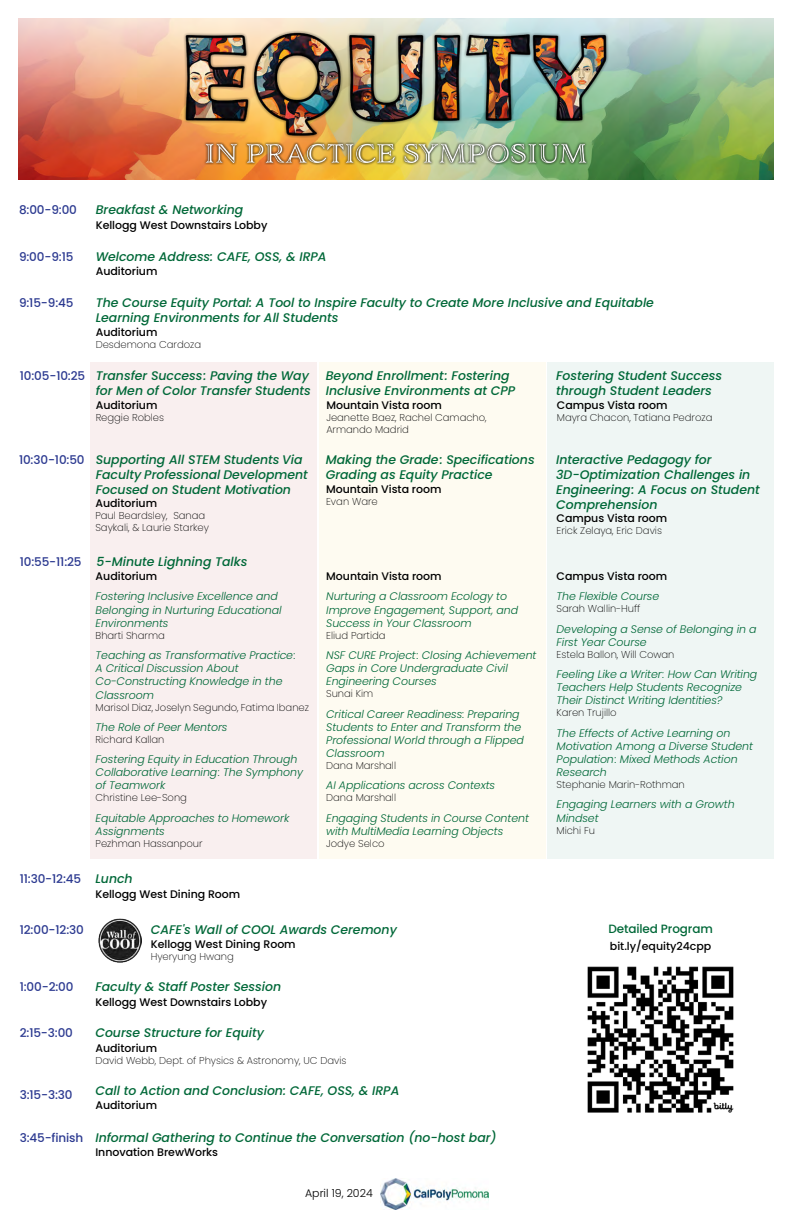
<style>
.page{position:relative;width:792px;height:1224px;background:#fff}
.page>*{position:absolute;margin:0;border:0;box-sizing:border-box;transform-origin:0 0}
.t1{font:italic 500 12.5px/15px "Poppins";color:#006838}
.t2{font:500 12px "Poppins";letter-spacing:-.01em;color:#2b3990}
.t3{font:500 12px "Poppins";letter-spacing:-.01em;color:#006838}
.t4{font:italic 300 11px/13.2px "Poppins";letter-spacing:-.005em;color:#006838}
.t5{font:500 11px "Poppins";color:#000}
.t6{font:300 11px "Poppins";color:#000}
.t7{font:200 10px/12px "Poppins";color:#000}
.s1{font-style:normal;font-size:12px;color:#2b3990}
.s2{font-style:italic;font-size:12.5px;color:#006838}
</style>
<div class="page">
<img style="left:18px;top:18px;width:756px;height:162px">
<img style="left:166px;top:22px;width:460px;height:158px">
<div style="left:90px;top:363px;width:227px;height:496px;background:#f9efef"></div>
<div style="left:319px;top:363px;width:226px;height:496px;background:#fefbf1"></div>
<div style="left:547px;top:363px;width:227px;height:496px;background:#eff6f4"></div>
<img style="left:98px;top:919px;width:44px;height:43px">
<img style="left:381px;top:1179px;width:108px;height:31px">
<img style="left:587px;top:966px;width:147px;height:147px">
<p class="t2" style="left:19px;top:203px;width:59px">8:00-9:00</p>
<p class="t1" style="left:96px;top:202px;width:149px">Breakfast &amp; Networking</p>
<p class="t5" style="left:96px;top:218px;width:173px">Kellogg West Downstairs Lobby</p>
<p class="t2" style="left:19px;top:250px;width:56px">9:00-9:15</p>
<p class="t1" style="left:96px;top:249px;width:232px">Welcome Address: CAFE, OSS, &amp; IRPA</p>
<p class="t5" style="left:96px;top:265px;width:63px">Auditorium</p>
<p class="t2" style="left:19px;top:296px;width:56px">9:15-9:45</p>
<p class="t1" style="left:96px;top:295px;width:560px">The Course Equity Portal: A Tool to Inspire Faculty to Create More Inclusive and Equitable<br>Learning Environments for All Students</p>
<p class="t5" style="left:96px;top:326px;width:63px">Auditorium</p>
<p class="t7" style="left:96px;top:339px;width:107px">Desdemona Cardoza</p>
<p class="t1" style="left:20px;top:368px;width:293px;text-align:right"><span class="s1">10:05-10:25</span> Transfer Success: Paving the Way for Men of Color Transfer Students</p>
<p class="t5" style="left:96px;top:399px;width:63px">Auditorium</p>
<p class="t7" style="left:96px;top:411px;width:70px">Reggie Robles</p>
<p class="t1" style="left:326px;top:368px;width:191px">Beyond Enrollment: Fostering<br>Inclusive Environments at CPP</p>
<p class="t5" style="left:326px;top:399px;width:117px">Mountain Vista room</p>
<p class="t7" style="left:326px;top:411px;width:162px">Jeanette Baez, Rachel Camacho,<br>Armando Madrid</p>
<p class="t1" style="left:556px;top:368px;width:167px">Fostering Student Success through Student Leaders</p>
<p class="t5" style="left:557px;top:399px;width:112px">Campus Vista room</p>
<p class="t7" style="left:557px;top:411px;width:157px">Mayra Chacon, Tatiana Pedroza</p>
<p class="t1" style="left:96px;top:452px;width:214px;text-indent:-77px"><span class="s1">10:30-10:50</span> Supporting All STEM Students Via<br>Faculty Professional Development<br>Focused on Student Motivation</p>
<p class="t5" style="left:95px;top:497px;width:63px">Auditorium</p>
<p class="t7" style="left:95px;top:510px;width:115px">Paul Beardsley, Sanaa<br>Saykali, &amp; Laurie Starkey</p>
<p class="t1" style="left:20px;top:554px;width:229px"><span class="s1">10:55-11:25</span> 5-Minute Lighning Talks</p>
<p class="t5" style="left:96px;top:570px;width:63px">Auditorium</p>
<p class="t4" style="left:96px;top:590px;width:188px">Fostering Inclusive Excellence and<br>Belonging in Nurturing Educational<br>Environments</p>
<p class="t7" style="left:96px;top:629px;width:71px">Bharti Sharma</p>
<p class="t4" style="left:96px;top:649px;width:202px">Teaching as Transformative Practice:<br>A Critical Discussion About<br>Co-Constructing Knowledge in the<br>Classroom</p>
<p class="t7" style="left:96px;top:701px;width:215px">Marisol Diaz, Joselyn Segundo, Fatima Ibanez</p>
<p class="t4" style="left:96px;top:720px;width:133px">The Role of Peer Mentors</p>
<p class="t7" style="left:96px;top:733px;width:70px">Richard Kallan</p>
<p class="t4" style="left:96px;top:753px;width:209px">Fostering Equity in Education Through<br>Collaborative Learning: The Symphony of Teamwork</p>
<p class="t7" style="left:96px;top:792px;width:93px">Christine Lee-Song</p>
<p class="t4" style="left:96px;top:811px;width:195px">Equitable Approaches to Homework<br>Assignments</p>
<p class="t7" style="left:96px;top:837px;width:108px">Pezhman Hassanpour</p>
<p class="t1" style="left:326px;top:452px;width:210px">Making the Grade: Specifications<br>Grading as Equity Practice</p>
<p class="t5" style="left:326px;top:483px;width:117px">Mountain Vista room</p>
<p class="t7" style="left:326px;top:496px;width:53px">Evan Ware</p>
<p class="t5" style="left:326px;top:570px;width:117px">Mountain Vista room</p>
<p class="t4" style="left:326px;top:590px;width:193px">Nurturing a Classroom Ecology to<br>Improve Engagement, Support, and<br>Success in Your Classroom</p>
<p class="t7" style="left:326px;top:629px;width:61px">Eliud Partida</p>
<p class="t4" style="left:326px;top:649px;width:212px">NSF CURE Project: Closing Achievement<br>Gaps in Core Undergraduate Civil<br>Engineering Courses</p>
<p class="t7" style="left:326px;top:688px;width:49px">Sunai Kim</p>
<p class="t4" style="left:326px;top:707px;width:199px">Critical Career Readiness: Preparing<br>Students to Enter and Transform the<br>Professional World through a Flipped<br>Classroom</p>
<p class="t7" style="left:326px;top:760px;width:71px">Dana Marshall</p>
<p class="t4" style="left:326px;top:779px;width:170px">AI Applications across Contexts</p>
<p class="t7" style="left:326px;top:792px;width:71px">Dana Marshall</p>
<p class="t4" style="left:326px;top:811px;width:204px">Engaging Students in Course Content with MultiMedia Learning Objects</p>
<p class="t7" style="left:326px;top:837px;width:60px">Jodye Selco</p>
<p class="t2" style="left:20px;top:872px;width:114px">11:30-12:45 <span class="s2">Lunch</span></p>
<p class="t5" style="left:95px;top:887px;width:146px">Kellogg West Dining Room</p>
<p class="t2" style="left:20px;top:923px;width:66px">12:00-12:30</p>
<p class="t1" style="left:151px;top:922px;width:248px">CAFE's Wall of COOL Awards Ceremony</p>
<p class="t5" style="left:151px;top:938px;width:146px">Kellogg West Dining Room</p>
<p class="t7" style="left:151px;top:951px;width:85px">Hyeryung Hwang</p>
<p class="t2" style="left:20px;top:980px;width:55px">1:00-2:00</p>
<p class="t1" style="left:95px;top:979px;width:187px">Faculty &amp; Staff Poster Session</p>
<p class="t5" style="left:95px;top:995px;width:173px">Kellogg West Downstairs Lobby</p>
<p class="t2" style="left:20px;top:1026px;width:55px">2:15-3:00</p>
<p class="t1" style="left:95px;top:1026px;width:170px">Course Structure for Equity</p>
<p class="t5" style="left:95px;top:1042px;width:63px">Auditorium</p>
<p class="t7" style="left:95px;top:1054px;width:253px">David Webb, Dept. of Physics &amp; Astronomy, UC Davis</p>
<p class="t2" style="left:20px;top:1087px;width:54px">3:15-3:30</p>
<p class="t1" style="left:95px;top:1083px;width:306px">Call to Action and Conclusion: CAFE, OSS, &amp; IRPA</p>
<p class="t5" style="left:95px;top:1099px;width:63px">Auditorium</p>
<p class="t1" style="left:20px;top:1130px;width:478px"><span class="s1">3:45-finish</span> Informal Gathering to Continue the Conversation (no-host bar)</p>
<p class="t5" style="left:95px;top:1146px;width:124px">Innovation BrewWorks</p>
<p class="t6" style="left:305px;top:1187px;width:69px">April 19, 2024</p>
<p class="t1" style="left:556px;top:452px;width:205px">Interactive Pedagogy for<br>3D-Optimization Challenges in<br>Engineering: A Focus on Student<br>Comprehension</p>
<p class="t5" style="left:557px;top:512px;width:112px">Campus Vista room</p>
<p class="t7" style="left:557px;top:525px;width:107px">Erick Zelaya, Eric Davis</p>
<p class="t5" style="left:557px;top:570px;width:112px">Campus Vista room</p>
<p class="t4" style="left:557px;top:590px;width:104px">The Flexible Course</p>
<p class="t7" style="left:557px;top:603px;width:85px">Sarah Wallin-Huff</p>
<p class="t4" style="left:557px;top:622px;width:202px">Developing a Sense of Belonging in a<br>First Year Course</p>
<p class="t7" style="left:557px;top:648px;width:120px">Estela Ballon, Will Cowan</p>
<p class="t4" style="left:557px;top:668px;width:202px">Feeling Like a Writer: How Can Writing<br>Teachers Help Students Recognize<br>Their Distinct Writing Identities?</p>
<p class="t7" style="left:557px;top:707px;width:62px">Karen Trujillo</p>
<p class="t4" style="left:557px;top:726px;width:198px">The Effects of Active Learning on<br>Motivation Among a Diverse Student<br>Population: Mixed Methods Action<br>Research</p>
<p class="t7" style="left:557px;top:779px;width:130px">Stephanie Marin-Rothman</p>
<p class="t4" style="left:557px;top:798px;width:180px">Engaging Learners with a Growth<br>Mindset</p>
<p class="t7" style="left:557px;top:824px;width:40px">Michi Fu</p>
<p class="t3" style="left:608px;top:922px;width:106px">Detailed Program</p>
<p class="t5" style="left:610px;top:939px;width:103px">bit.ly/equity24cpp</p>
</div>
